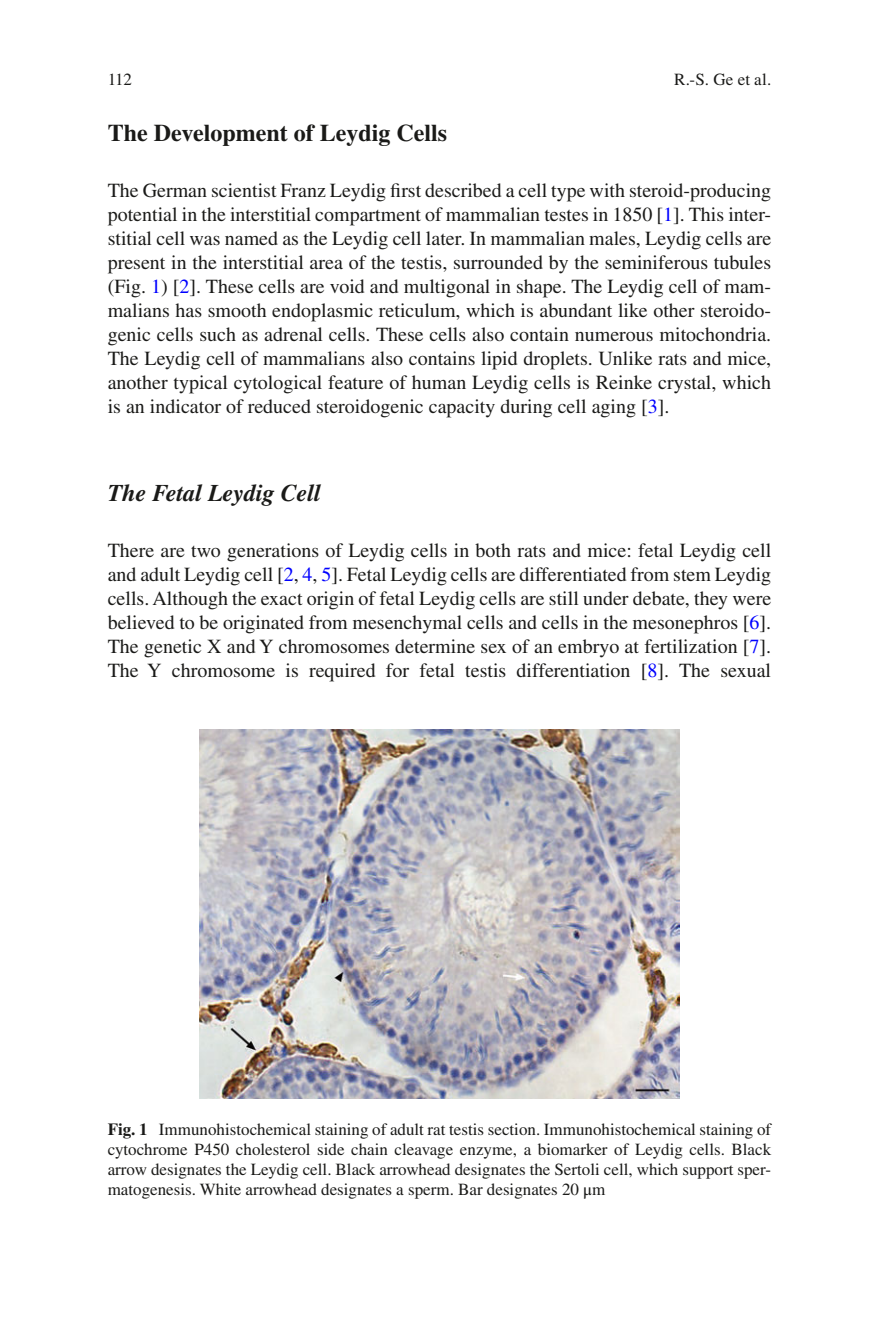
<style>
.page{position:relative;width:879px;height:1333px;background:#fff}
.page>*{position:absolute;margin:0;border:0;box-sizing:border-box;transform-origin:0 0}
.t1{font:700 24px "Times LT Std";color:#1a1a18}
.t2{font:italic 700 24px "Times LT Std";color:#1a1a18}
.t3{font:20px/24px "Times LT Std";color:#1a1a18;text-align:justify}
.t4{font:17px/20px "Times LT Std";color:#1a1a18;text-align:justify}
.t5{font:17px "Times LT Std Roman 2";color:#1a1a18}
.s1{color:#00f}
.s2{font-weight:700}
.s3{font-family:"STIX General"}
</style>
<div class="page">
<img style="left:199px;top:729px;width:480px;height:369px">
<p class="t5" style="left:674px;top:70px;width:98px">R.-S. Ge et al.</p>
<p class="t4" style="left:108px;top:69px;width:26px">112</p>
<p class="t1" style="left:108px;top:118px;width:341px">The Development of Leydig Cells</p>
<p class="t3" style="left:108px;top:178px;width:665px">The German scientist Franz Leydig first described a cell type with steroid-producing potential in the interstitial compartment of mammalian testes in 1850 [<span class="s1">1</span>]. This inter&shy;stitial cell was named as the Leydig cell later. In mammalian males, Leydig cells are present in the interstitial area of the testis, surrounded by the seminiferous tubules (Fig. <span class="s1">1</span>) [<span class="s1">2</span>]. These cells are void and multigonal in shape. The Leydig cell of mam&shy;malians has smooth endoplasmic reticulum, which is abundant like other steroido&shy;genic cells such as adrenal cells. These cells also contain numerous mitochondria.<br>The Leydig cell of mammalians also contains lipid droplets. Unlike rats and mice, another typical cytological feature of human Leydig cells is Reinke crystal, which is an indicator of reduced steroidogenic capacity during cell aging [<span class="s1">3</span>].</p>
<p class="t2" style="left:108px;top:479px;width:214px">The Fetal Leydig Cell</p>
<p class="t3" style="left:108px;top:538px;width:665px">There are two generations of Leydig cells in both rats and mice: fetal Leydig cell and adult Leydig cell [<span class="s1">2</span>, <span class="s1">4</span>, <span class="s1">5</span>]. Fetal Leydig cells are differentiated from stem Leydig cells. Although the exact origin of fetal Leydig cells are still under debate, they were believed to be originated from mesenchymal cells and cells in the mesonephros [<span class="s1">6</span>].<br>The genetic X and Y chromosomes determine sex of an embryo at fertilization [<span class="s1">7</span>].<br>The Y chromosome is required for fetal testis differentiation [<span class="s1">8</span>]. The sexual</p>
<p class="t4" style="left:108px;top:1118px;width:665px"><span class="s2">Fig. 1</span> Immunohistochemical staining of adult rat testis section. Immunohistochemical staining of cytochrome P450 cholesterol side chain cleavage enzyme, a biomarker of Leydig cells. Black arrow designates the Leydig cell. Black arrowhead designates the Sertoli cell, which support sper&shy;matogenesis. White arrowhead designates a sperm. Bar designates 20 <span class="s3">μ</span>m</p>
</div>
